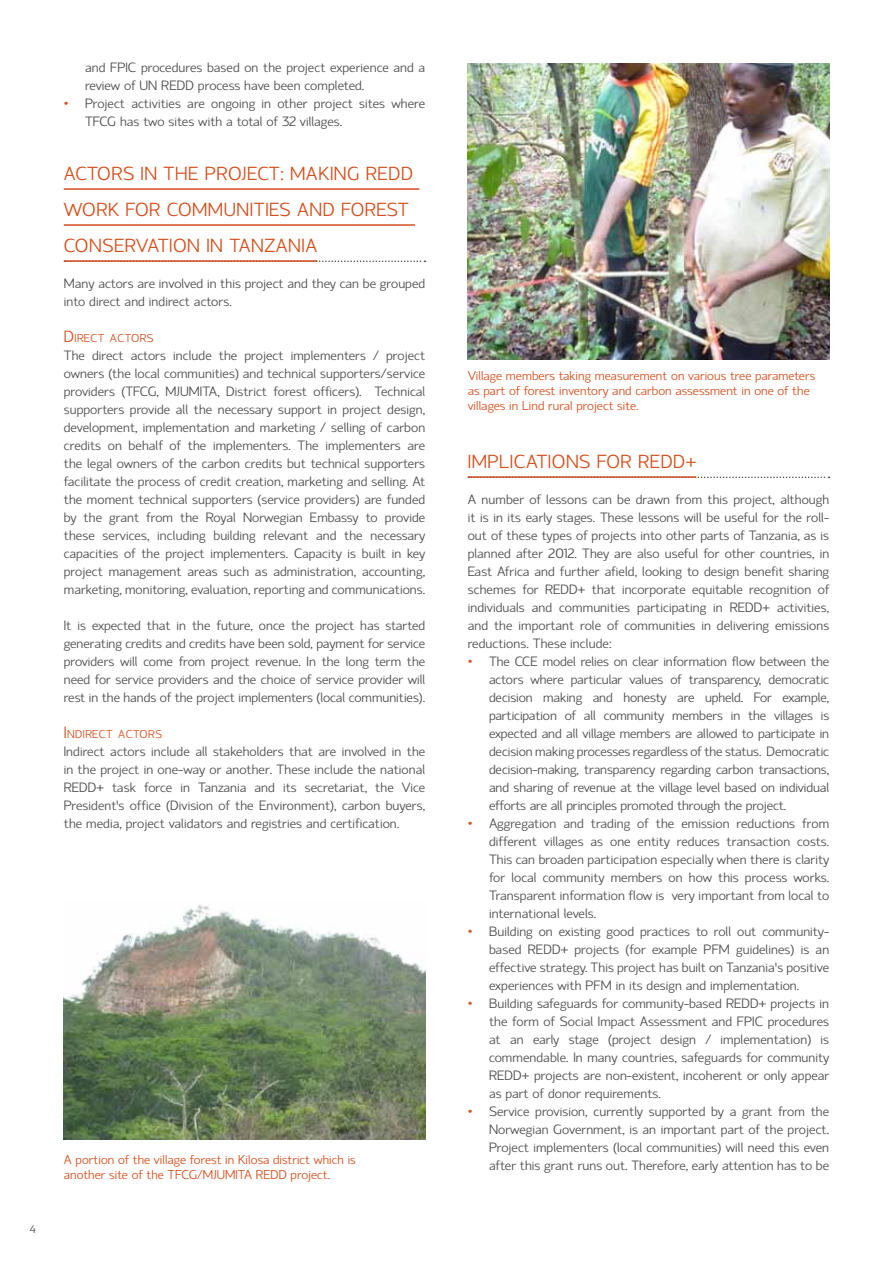
<style>
.page{position:relative;width:893px;height:1263px;background:#fff}
.page>*{position:absolute;margin:0;border:0;box-sizing:border-box;transform-origin:0 0}
.t1{font:300 18.9px/36px "Hattori Hanzo";letter-spacing:.025em;color:#d3501e;scale:1.11 1}
.t2{font:300 13.5px/18px "Hattori Hanzo";letter-spacing:.005em;color:#4d4d4f;text-align:justify;scale:1.11 1}
.t3{font:300 12.9px/15px "Hattori Hanzo";letter-spacing:.005em;color:#d3501e;scale:1.11 1}
.t4{font:300 11.4px "Hattori Hanzo";letter-spacing:.035em;color:#d3501e;scale:1.11 1}
.t5{font:300 10.8px "Hattori Hanzo";color:#4d4d4f;scale:1.11 1}
.s1{color:#d3501e}
.s2{font-size:16.2px}
</style>
<div class="page">
<hr style="left:64px;top:188px;width:355px;height:2px;background:#d3501e">
<hr style="left:64px;top:224px;width:351px;height:2px;background:#d3501e">
<svg style="left:317px;top:261px;width:108px;height:1px"></svg>
<hr style="left:64px;top:260px;width:253px;height:2px;background:#d3501e">
<svg style="left:696px;top:477px;width:133px;height:1px"></svg>
<hr style="left:468px;top:476px;width:228px;height:2px;background:#d3501e">
<img style="left:64px;top:904px;width:361px;height:236px">
<img style="left:468px;top:64px;width:361px;height:295px">
<p class="t2" style="left:85px;top:59px;width:36px">and FPIC</p>
<p class="t2" style="left:85px;top:59px;width:308px;text-indent:56px">procedures based on the project experience and a review of UN REDD process have been completed.</p>
<p class="t2" style="left:85px;top:95px;width:308px;text-indent:-21px"><span class="s1">•</span> Project activities are ongoing in other project sites where<br>TFCG has two sites with a total of 32 villages.</p>
<h1 class="t1" style="left:64px;top:156px;width:316px">Actors in the Proj ect: Making REDD<br>Work for communities and forest conservation in Tanzania</h1>
<p class="t2" style="left:64px;top:275px;width:327px">Many actors are involved in this project and they can be grouped into direct and indirect actors.</p>
<p class="t4" style="left:64px;top:332px;width:82px"><span class="s2">D</span>IRECT ACTORS</p>
<p class="t2" style="left:64px;top:347px;width:327px">The direct actors include the project implementers / project owners (the local communities) and technical supporters/service providers (TFCG, MJUMITA, District forest officers). Technical supporters provide all the necessary support in project design, development, implementation and marketing / selling of carbon credits on behalf of the implementers. The implementers are the legal owners of the carbon credits but technical supporters facilitate the process of credit creation, marketing and selling. At the moment technical supporters (service providers) are funded by the grant from the Royal Norwegian Embassy to provide these services, including building relevant and the necessary capacities of the project implementers. Capacity is built in key project management areas such as administration, accounting, marketing, monitoring, evaluation, reporting and communications.</p>
<p class="t2" style="left:64px;top:617px;width:327px">It is expected that in the future, once the project has started generating credits and credits have been sold, payment for service providers will come from project revenue. In the long term the need for service providers and the choice of service provider will rest in the hands of the project implementers (local communities).</p>
<p class="t4" style="left:64px;top:728px;width:90px"><span class="s2">I</span>NDIRECT ACTORS</p>
<p class="t2" style="left:64px;top:743px;width:327px">Indirect actors include all stakeholders that are involved in the in the project in one-way or another. These include the national REDD+ task force in Tanzania and its secretariat, the Vice President’s office (Division of the Environment), carbon buyers, the media, project validators and registries and certification.</p>
<p class="t5" style="left:30px;top:1224px;width:7px">4</p>
<p class="t3" style="left:64px;top:1152px;width:265px">A portion of the village forest in Kilosa district which is another site of the TFCG/MJUMITA REDD project.</p>
<p class="t3" style="left:468px;top:369px;width:315px">Village members taking measurement on various tree parameters as part of forest inventory and carbon assessment in one of the villages in Lind rural project site.</p>
<h1 class="t1" style="left:468px;top:444px;width:207px">Implications for REDD+</h1>
<p class="t2" style="left:468px;top:491px;width:327px">A number of lessons can be drawn from this project, although it is in its early stages. These lessons will be useful for the roll&shy;out of these types of projects into other parts of Tanzania, as is planned after 2012. They are also useful for other countries, in East Africa and further afield, looking to design benefit sharing schemes for REDD+ that incorporate equitable recognition of individuals and communities participating in REDD+ activities, and the important role of communities in delivering emissions reductions. These include:</p>
<p class="t2" style="left:468px;top:653px;width:50px"><span class="s1">•</span> The CCE</p>
<p class="t2" style="left:489px;top:653px;width:308px;text-indent:54px">model relies on clear information flow between the actors where particular values of transparency, democratic decision making and honesty are upheld. For example, participation of all community members in the villages is expected and all village members are allowed to participate in decision making processes regardless of the status. Democratic decision-making, transparency regarding carbon transactions, and sharing of revenue at the village level based on individual efforts are all principles promoted through the project.</p>
<p class="t2" style="left:489px;top:815px;width:308px;text-indent:-21px"><span class="s1">•</span> Aggregation and trading of the emission reductions from different villages as one entity reduces transaction costs.<br>This can broaden participation especially when there is clarity for local community members on how this process works.<br>Transparent information flow is very important from local to international levels.</p>
<p class="t2" style="left:489px;top:923px;width:308px;text-indent:-21px"><span class="s1">•</span> Building on existing good practices to roll out community&shy;based REDD+ projects (for example PFM guidelines) is an effective strategy. This project has built on Tanzania’s positive experiences with PFM in its design and implementation.</p>
<p class="t2" style="left:489px;top:994px;width:308px;text-indent:-21px"><span class="s1">•</span> Building safeguards for community-based REDD+ projects in the form of Social Impact Assessment and FPIC</p>
<p class="t2" style="left:489px;top:1012px;width:308px;text-indent:279px">procedures at an early stage (project design / implementation) is commendable. In many countries, safeguards for community REDD+ projects are non-existent, incoherent or only appear as part of donor requirements.</p>
<p class="t2" style="left:489px;top:1102px;width:308px;text-indent:-21px"><span class="s1">•</span> Service provision, currently supported by a grant from the Norwegian Government, is an important part of the project.<br>Project implementers (local communities) will need this even after this grant runs out. Therefore, early attention has to be</p>
</div>
